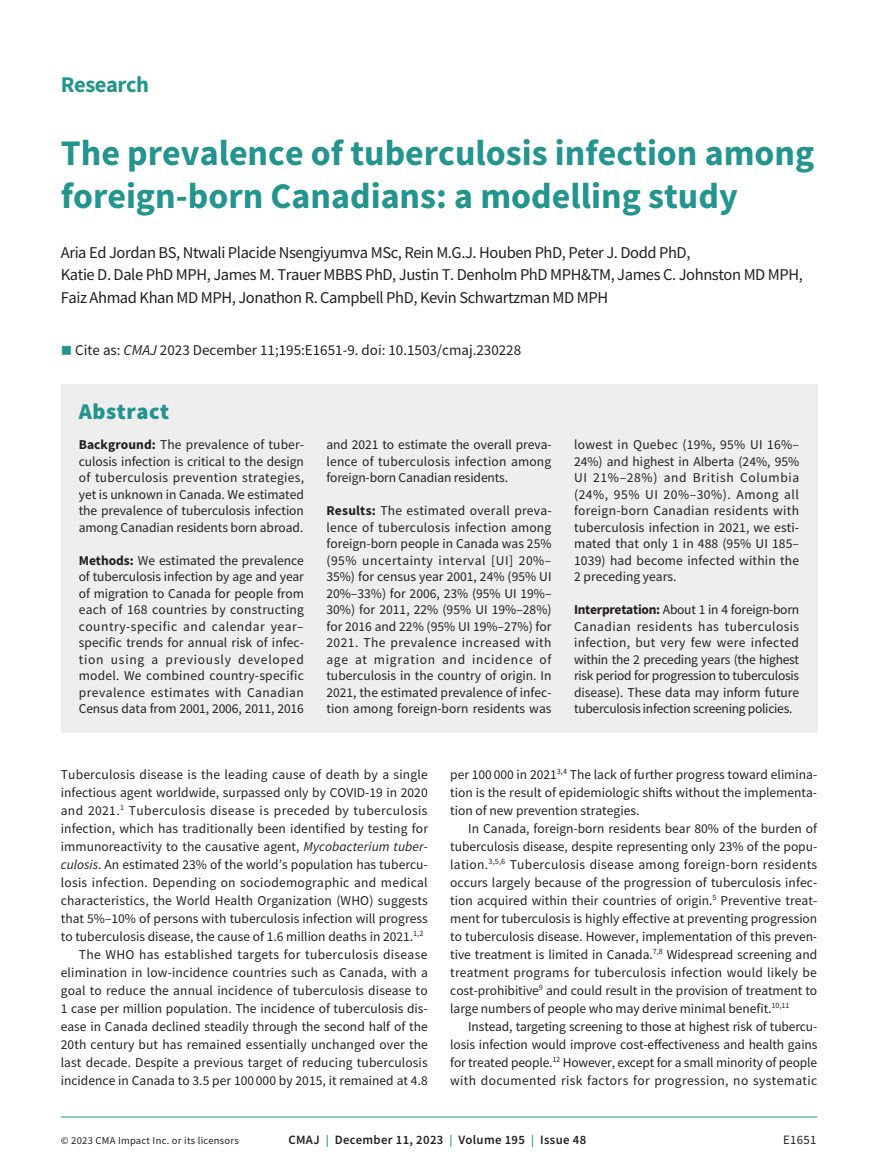
<style>
.page{position:relative;width:878px;height:1175px;background:#fff}
.page>*{position:absolute;margin:0;border:0;box-sizing:border-box;transform-origin:0 0}
.t1{font:700 36px/43.2px "Source Sans Pro";color:#24948e}
.t2{font:700 22.5px "Source Sans Pro";letter-spacing:-.02em;color:#24948e}
.t3{font:900 22.5px "Source Sans Pro";letter-spacing:.025em;color:#24948e}
.t4{font:16.5px/22.5px "Source Sans Pro";letter-spacing:-.025em;color:#231f20}
.t5{font:15px "Source Sans Pro";color:#231f20}
.t6{font:13.5px/16.5px "Source Sans Pro";letter-spacing:.005em;color:#231f20;text-align:justify}
.t7{font:13.5px "Source Sans Pro";letter-spacing:.03em;color:#231f20}
.t8{font:13.5px "Source Sans Pro";letter-spacing:.025em;color:#231f20}
.t9{font:600 12.75px "Source Sans Pro";letter-spacing:.025em;color:#231f20}
.t10{font:12.75px "Source Sans Pro";letter-spacing:.025em;color:#231f20}
.t11{font:10.5px "Source Sans Pro";letter-spacing:.025em;color:#231f20}
.s1{color:#24948e}
.s2{font-style:italic}
.s3{font-weight:700}
.s4{font-size:12px;color:#24948e}
</style>
<div class="page">
<hr style="left:61px;top:1116px;width:756px;height:1px;background:#24948e">
<div style="left:61px;top:384px;width:756px;height:348px;background:#eeeeef"></div>
<h2 class="t2" style="left:61px;top:75px;width:90px">Research</h2>
<h1 class="t1" style="left:61px;top:134px;width:755px">The prevalence of tuberculosis infection among foreign-born Canadians: a modelling study</h1>
<p class="t4" style="left:61px;top:242px;width:743px">Aria Ed Jordan BS, Ntwali Placide Nsengiyumva MSc, Rein M.G.J. Houben PhD, Peter J. Dodd PhD,<br>Katie D. Dale PhD MPH, James M. Trauer MBBS PhD, Justin T. Denholm PhD MPH&amp;TM, James C. Johnston MD MPH,<br>Faiz Ahmad Khan MD MPH, Jonathon R. Campbell PhD, Kevin Schwartzman MD MPH</p>
<p class="t5" style="left:61px;top:343px;width:462px"><span class="s1">■</span> Cite as: <span class="s2">CMAJ</span> 2023 December 11;195:E1651-9. doi: 10.1503/cmaj.230228</p>
<h2 class="t3" style="left:79px;top:398px;width:92px">Abstract</h2>
<p class="t6" style="left:79px;top:437px;width:227px"><span class="s3">Background:</span> The prevalence of tuber&shy;culosis infection is critical to the design of tuberculosis prevention strategies, yet is unknown in Canada. We estimated the prevalence of tuberculosis infection among Canadian residents born abroad.</p>
<p class="t6" style="left:79px;top:552px;width:227px"><span class="s3">Methods:</span> We estimated the prevalence of tuberculosis infection by age and year of migration to Canada for people from each of 168 countries by constructing country-specific and calendar year– specific trends for annual risk of infec&shy;tion using a previously developed model. We combined country-specific prevalence estimates with Canadian Census data from 2001, 2006, 2011, 2016</p>
<p class="t6" style="left:326px;top:437px;width:227px">and 2021 to estimate the overall preva&shy;lence of tuberculosis infection among foreign-born Canadian residents.</p>
<p class="t6" style="left:326px;top:503px;width:227px"><span class="s3">Results:</span> The estimated overall preva&shy;lence of tuberculosis infection among foreign-born people in Canada was 25% (95% uncertainty interval [UI] 20%– 35%) for census year 2001, 24% (95% UI 20%–33%) for 2006, 23% (95% UI 19%– 30%) for 2011, 22% (95% UI 19%–28%) for 2016 and 22% (95% UI 19%–27%) for 2021. The prevalence increased with age at migration and incidence of tuberculosis in the country of origin. In 2021, the estimated prevalence of infec&shy;tion among foreign-born residents was</p>
<p class="t6" style="left:574px;top:437px;width:227px">lowest in Quebec (19%, 95% UI 16%– 24%) and highest in Alberta (24%, 95% UI 21%–28%) and British Columbia (24%, 95% UI 20%–30%). Among all foreign-born Canadian residents with tuberculosis infection in 2021, we esti&shy;mated that only 1 in 488 (95% UI 185– 1039) had become infected within the 2 preceding years.</p>
<p class="t6" style="left:574px;top:602px;width:227px"><span class="s3">Interpretation:</span> About 1 in 4 foreign-born Canadian residents has tuberculosis infec tion, but very few were infected within the 2 preceding years (the highest risk period for progression to tuberculosis disease). These data may inform future tuberculosis infection screening policies.</p>
<p class="t6" style="left:61px;top:766px;width:368px">Tuberculosis disease is the leading cause of death by a single</p>
<p class="t6" style="left:61px;top:784px;width:368px">infectious agent worldwide, surpassed only by COVID-19 in 2020</p>
<p class="t7" style="left:61px;top:804px;width:368px">and 2021.<sup>1</sup> Tuberculosis disease is preceded by tuberculosis</p>
<p class="t6" style="left:61px;top:820px;width:369px">infection, which has traditionally been identified by testing for</p>
<p class="t6" style="left:61px;top:838px;width:368px">immunoreactivity to the causative agent, <span class="s2">Mycobacterium tuber-</span></p>
<p class="t6" style="left:61px;top:856px;width:368px"><span class="s2">culosis</span>. An estimated 23% of the world’s population has tubercu-</p>
<p class="t6" style="left:61px;top:874px;width:368px">losis infection. Depending on sociodemographic and medical</p>
<p class="t6" style="left:61px;top:892px;width:368px">characteristics, the World Health Organization (WHO) suggests</p>
<p class="t6" style="left:61px;top:910px;width:368px">that 5%–10% of persons with tuberculosis infection will progress</p>
<p class="t6" style="left:61px;top:928px;width:364px">to tuberculosis disease, the cause of 1.6 million deaths in 2021.<sup>1,2</sup></p>
<p class="t8" style="left:79px;top:948px;width:350px">The WHO has established targets for tuberculosis disease</p>
<p class="t6" style="left:61px;top:964px;width:368px">elimination in low-incidence countries such as Canada, with a</p>
<p class="t6" style="left:61px;top:982px;width:368px">goal to reduce the annual incidence of tuberculosis disease to</p>
<p class="t6" style="left:61px;top:1000px;width:368px">1 case per million population. The incidence of tuberculosis dis-</p>
<p class="t6" style="left:61px;top:1018px;width:368px">ease in Canada declined steadily through the second half of the</p>
<p class="t6" style="left:61px;top:1036px;width:368px">20th century but has remained essentially unchanged over the</p>
<p class="t6" style="left:61px;top:1054px;width:368px">last decade. Despite a previous target of reducing tuberculosis</p>
<p class="t6" style="left:61px;top:1072px;width:368px">incidence in Canada to 3.5 per 100 000 by 2015, it remained at 4.8</p>
<p class="t6" style="left:450px;top:766px;width:368px;line-height:18px">per 100 000 in 2021<sup>3,4</sup> The lack of further progress toward elimina&shy;tion is the result of epidemiologic shifts without the implementa&shy;tion of new prevention strategies.</p>
<p class="t6" style="left:450px;top:820px;width:368px;line-height:18px;text-indent:18px">In Canada, foreign-born residents bear 80% of the burden of tuberculosis disease, despite representing only 23% of the popu&shy;lation.<sup>3,5,6</sup> Tuberculosis disease among foreign-born residents occurs largely because of the progression of tuberculosis infec&shy;tion acquired within their countries of origin.<sup>5</sup> Preventive treat&shy;ment for tuberculosis is highly effective at preventing progression to tuberculosis disease. However, implementation of this preven&shy;tive treatment is limited in Canada.<sup>7,8</sup> Widespread screening and treatment programs for tuberculosis infection would likely be cost-prohibitive<sup>9</sup> and could result in the provision of treatment to large numbers of people who may derive minimal benefit.<sup>10,11</sup></p>
<p class="t6" style="left:450px;top:1018px;width:368px;line-height:18px;text-indent:18px">Instead, targeting screening to those at highest risk of tubercu&shy;losis infection would improve cost-effectiveness and health gains for treated people.<sup>12</sup> However, except for a small minority of people with documented risk factors for progression, no systematic</p>
<p class="t11" style="left:61px;top:1135px;width:179px">© 2023 CMA Impact Inc. or its licensors</p>
<p class="t9" style="left:288px;top:1134px;width:299px">CMAJ <span class="s4">|</span> December 11, 2023 <span class="s4">|</span> Volume 195 <span class="s4">|</span> Issue 48</p>
<p class="t10" style="left:783px;top:1134px;width:35px">E1651</p>
</div>
